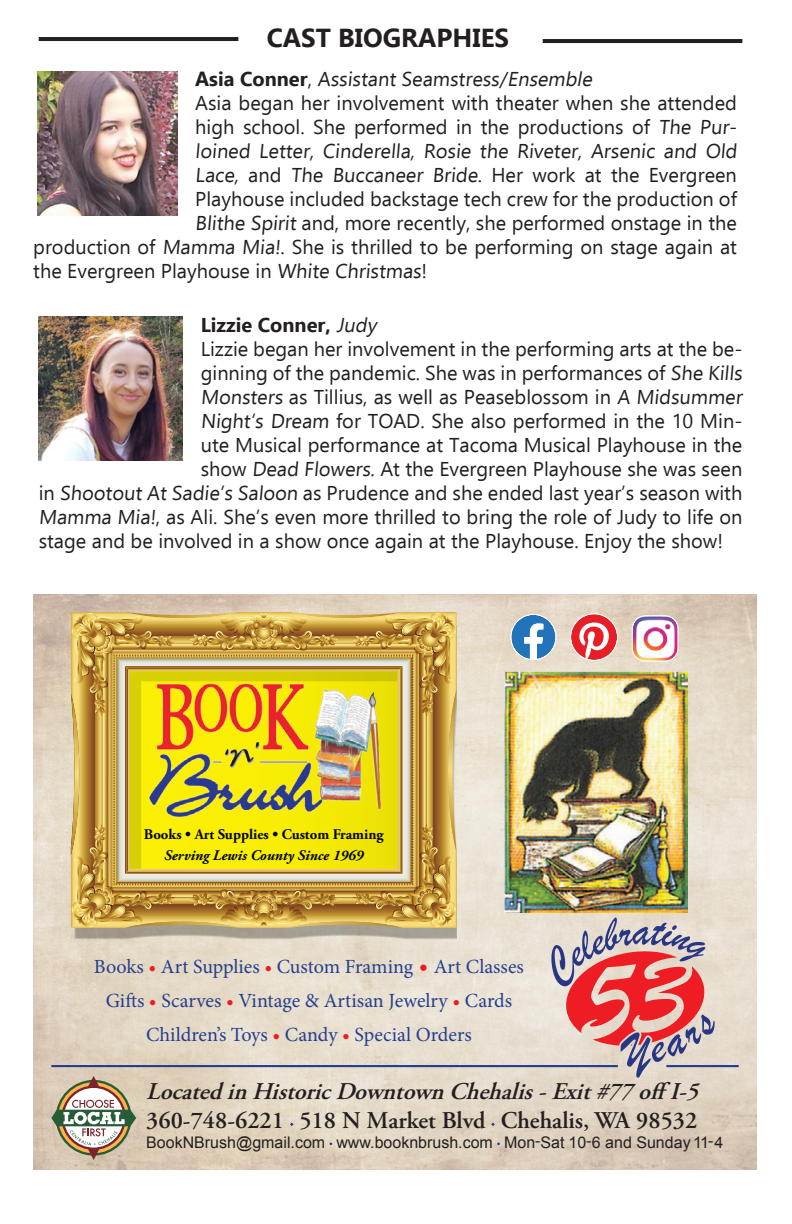
<style>
.page{position:relative;width:792px;height:1224px;background:#fff}
.page>*{position:absolute;margin:0;border:0;box-sizing:border-box;transform-origin:0 0}
.t1{font:700 26px "Ebrima";color:#231f20}
.t2{font:italic 600 24px/28.8px "Adobe Garamond Pro";color:#231f20}
.t3{font:20px "Ebrima";color:#231f20}
.t4{font:20px/34.2px "Minion Pro";color:#253f8e;text-align:center}
.t5{font:700 20px "Ebrima";color:#231f20}
.t6{font:16px "Arial";color:#231f20}
.t7{font:700 14.8px/20.8px "Adobe Garamond Pro";color:#040503;text-align:center}
.s1{font-weight:700}
.s2{font-style:italic}
.s3{font-weight:400;font-style:italic}
.s4{color:#ed1d23}
.s5{font-size:24.2px;color:#ed1d23}
.s6{font-style:normal}
</style>
<div class="page">
<hr style="left:39px;top:37px;width:199px;height:4px;background:#231f20">
<hr style="left:543px;top:39px;width:199px;height:4px;background:#231f20">
<img style="left:37px;top:72px;width:140px;height:144px">
<img style="left:33px;top:594px;width:724px;height:576px">
<svg style="left:71px;top:612px;width:387px;height:316px;background:#c7a457"></svg>
<svg style="left:130px;top:671px;width:267px;height:198px;background:#f2e705"></svg>
<img style="left:133px;top:673px;width:261px;height:153px">
<hr style="left:51px;top:1065px;width:567px;height:2px;background:#253f8e">
<hr style="left:666px;top:1065px;width:73px;height:2px;background:#253f8e">
<svg style="left:290px;top:1123px;width:4px;height:3px"></svg>
<svg style="left:491px;top:1123px;width:4px;height:3px"></svg>
<svg style="left:329px;top:1142px;width:4px;height:4px"></svg>
<svg style="left:497px;top:1142px;width:3px;height:4px"></svg>
<svg style="left:57px;top:1081px;width:73px;height:73px"></svg>
<svg style="left:63px;top:1087px;width:62px;height:62px"></svg>
<svg style="left:87px;top:1076px;width:13px;height:12px"></svg>
<svg style="left:51px;top:1100px;width:85px;height:60px"></svg>
<img style="left:503px;top:669px;width:185px;height:243px">
<svg style="left:571px;top:614px;width:46px;height:46px"></svg>
<div style="left:570px;top:613px;width:48px;height:48px;border:1px solid #fff;border-radius:50%"></div>
<img style="left:633px;top:616px;width:45px;height:45px">
<div style="left:632px;top:615px;width:47px;height:47px;border:1px solid #fff;border-radius:13px"></div>
<svg style="left:511px;top:615px;width:45px;height:44px"></svg>
<div style="left:510px;top:614px;width:46px;height:46px;border:1px solid #fff;border-radius:50%"></div>
<svg style="left:551px;top:917px;width:164px;height:161px;background:#d2999a"></svg>
<img style="left:39px;top:317px;width:144px;height:144px">
<p class="t1" style="left:267px;top:18px;width:244px">CAST BIOGRAPHIES</p>
<p class="t3" style="left:195px;top:64px;width:403px"><span class="s1">Asia Conner</span>, Assistant Seamstress/<span class="s2">Ensemble</span></p>
<p class="t3" style="left:195px;top:88px;width:543px">Asia began her involvement with theater when she attended</p>
<p class="t3" style="left:195px;top:112px;width:546px">high school. She performed in the productions of The Pur-</p>
<p class="t3" style="left:195px;top:136px;width:546px">loined Letter, Cinderella, Rosie the Riveter, Arsenic and Old</p>
<p class="t3" style="left:195px;top:160px;width:543px">Lace, and The Buccaneer Bride. Her work at the Evergreen</p>
<p class="t3" style="left:195px;top:184px;width:543px">Playhouse included backstage tech crew for the production of</p>
<p class="t3" style="left:195px;top:208px;width:543px">Blithe Spirit and, more recently, she performed onstage in the</p>
<p class="t3" style="left:33px;top:232px;width:705px">production of Mamma Mia!. She is thrilled to be performing on stage again at</p>
<p class="t3" style="left:33px;top:256px;width:395px">the Evergreen Playhouse in White Christmas!</p>
<p class="t5" style="left:201px;top:309px;width:182px">Lizzie Conner, <span class="s3">Judy</span></p>
<p class="t3" style="left:201px;top:334px;width:543px">Lizzie began her involvement in the performing arts at the be-</p>
<p class="t3" style="left:201px;top:358px;width:546px">ginning of the pandemic. She was in performances of She Kills</p>
<p class="t3" style="left:201px;top:382px;width:546px">Monsters as Tillius, as well as Peaseblossom in A Midsummer</p>
<p class="t3" style="left:201px;top:406px;width:543px">Night’s Dream for TOAD. She also performed in the 10 Min-</p>
<p class="t3" style="left:201px;top:430px;width:543px">ute Musical performance at Tacoma Musical Playhouse in the</p>
<p class="t3" style="left:201px;top:454px;width:543px">show Dead Flowers. At the Evergreen Playhouse she was seen</p>
<p class="t3" style="left:39px;top:478px;width:705px">in Shootout At Sadie’s Saloon as Prudence and she ended last year’s season with</p>
<p class="t3" style="left:39px;top:502px;width:705px">Mamma Mia!, as Ali. She’s even more thrilled to bring the role of Judy to life on</p>
<p class="t3" style="left:39px;top:526px;width:686px">stage and be involved in a show once again at the Playhouse. Enjoy the show!</p>
<p class="t7" style="left:144px;top:824px;width:241px">Books • Art Supplies • Custom Framing<br><span class="s2">Serving Lewis County Since 1969</span></p>
<p class="t4" style="left:94px;top:949px;width:432px">Books <span class="s4">•</span> Art Supplies <span class="s4">•</span> Custom Framing <span class="s5">•</span> Art Classes<br>Gifts <span class="s4">•</span> Scarves <span class="s4">•</span> Vintage &amp; Artisan Jewelry <span class="s4">•</span> Cards<br>Children’s Toys <span class="s4">•</span> Candy <span class="s4">•</span> Special Orders</p>
<p class="t2" style="left:146px;top:1078px;width:561px">LocatedinHistoricDowntownChehalis-Exit#77offI-5<br><span class="s6">360-748-6221 518 N Market Blvd Chehalis, WA 98532</span></p>
<p class="t6" style="left:146px;top:1131px;width:579px">BookNBrush@gmail.com www.booknbrush.com Mon-Sat 10-6 and Sunday 11-4</p>
</div>
